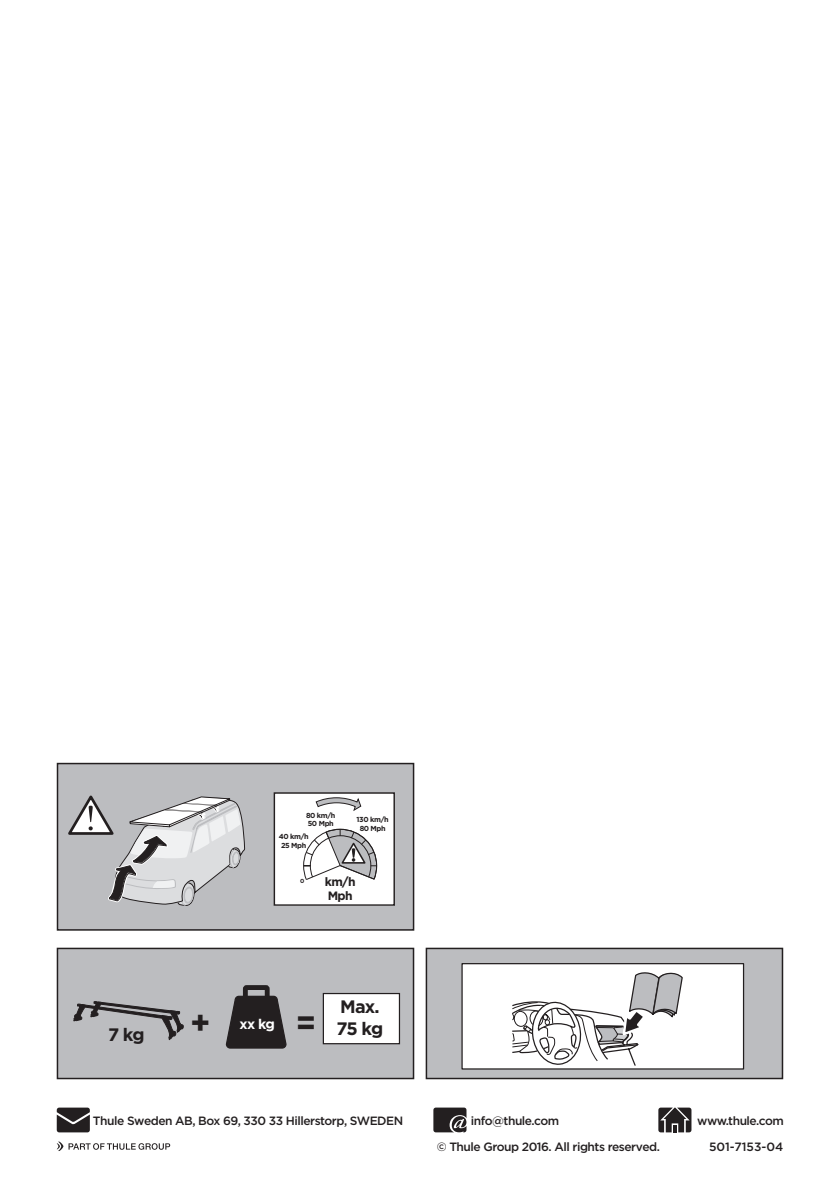
<style>
.page{position:relative;width:840px;height:1191px;background:#fff}
.page>*{position:absolute;margin:0;border:0;box-sizing:border-box;transform-origin:0 0}
.t1{font:700 32px "Thule";color:#231f20}
.t2{font:700 18px "Thule";letter-spacing:-.05em;color:#231f20}
.t3{font:700 14px "Thule";color:#fff}
.t4{font:700 12.2px "Thule";color:#231f20}
.t5{font:500 12px "Thule";letter-spacing:-.04em;color:#231f20}
.t6{font:500 12px "Thule";color:#231f20}
.t7{font:700 7.2px "Thule";letter-spacing:-.05em;color:#231f20}
.t8{font:700 5.8px "Gotham";color:#231f20}
</style>
<div class="page">
<svg style="left:57px;top:1107px;width:33px;height:25px"></svg>
<svg style="left:658px;top:1107px;width:33px;height:25px"></svg>
<svg style="left:433px;top:1107px;width:33px;height:25px"></svg>
<svg style="left:57px;top:1141px;width:113px;height:10px"></svg>
<div style="left:57px;top:948px;width:356px;height:130px;background:#bcbdc0"></div>
<div style="left:57px;top:947px;width:357px;height:132px;border:2px solid #231f20"></div>
<div style="left:426px;top:948px;width:356px;height:130px;background:#bcbdc0"></div>
<div style="left:425px;top:947px;width:357px;height:132px;border:2px solid #231f20"></div>
<div style="left:57px;top:763px;width:356px;height:167px;background:#bcbdc0"></div>
<div style="left:57px;top:763px;width:357px;height:167px;border:2px solid #231f20"></div>
<div style="left:462px;top:963px;width:281px;height:106px;background:#fff"></div>
<div style="left:461px;top:963px;width:282px;height:106px;border:1px solid #231f20"></div>
<svg style="left:512px;top:972px;width:171px;height:94px"></svg>
<svg style="left:74px;top:1001px;width:110px;height:40px"></svg>
<svg style="left:225px;top:995px;width:62px;height:54px"></svg>
<div style="left:243px;top:985px;width:26px;height:16px;border:5px solid #231f20"></div>
<div style="left:323px;top:993px;width:76px;height:50px;background:#fff"></div>
<div style="left:322px;top:993px;width:78px;height:51px;border:1px solid #231f20"></div>
<div style="left:274px;top:793px;width:120px;height:112px;background:#fff"></div>
<div style="left:273px;top:792px;width:121px;height:113px;border:1px solid #231f20"></div>
<svg style="left:303px;top:828px;width:74px;height:52px"></svg>
<svg style="left:315px;top:797px;width:46px;height:14px"></svg>
<svg style="left:68px;top:795px;width:178px;height:111px"></svg>
<p class="t7" style="left:306px;top:810px;width:31px">80 km/h</p>
<p class="t7" style="left:307px;top:819px;width:27px">50 Mph</p>
<p class="t7" style="left:278px;top:832px;width:31px">40 km/h</p>
<p class="t7" style="left:281px;top:840px;width:27px">25 Mph</p>
<p class="t7" style="left:356px;top:815px;width:34px">130 km/h</p>
<p class="t7" style="left:359px;top:824px;width:27px">80 Mph</p>
<p class="t8" style="left:300px;top:877px;width:6px">0</p>
<p class="t4" style="left:324px;top:874px;width:32px">km/h</p>
<p class="t4" style="left:327px;top:888px;width:26px">Mph</p>
<p class="t2" style="left:108px;top:1023px;width:38px">7 kg</p>
<p class="t2" style="left:340px;top:995px;width:41px">Max.</p>
<p class="t1" style="left:190px;top:1003px;width:22px">+</p>
<p class="t1" style="left:295px;top:1003px;width:22px">=</p>
<p class="t2" style="left:336px;top:1017px;width:48px">75 kg</p>
<p class="t3" style="left:239px;top:1015px;width:37px">xx kg</p>
<p class="t5" style="left:93px;top:1113px;width:311px">Thule Sweden AB, Box 69, 330 33 Hillerstorp, SWEDEN</p>
<p class="t5" style="left:470px;top:1113px;width:90px">info@thule.com</p>
<p class="t5" style="left:697px;top:1113px;width:88px">www.thule.com</p>
<p class="t6" style="left:708px;top:1139px;width:76px">501-7153-04</p>
<p class="t5" style="left:436px;top:1139px;width:225px">© Thule Group 2016. All rights reserved.</p>
</div>
